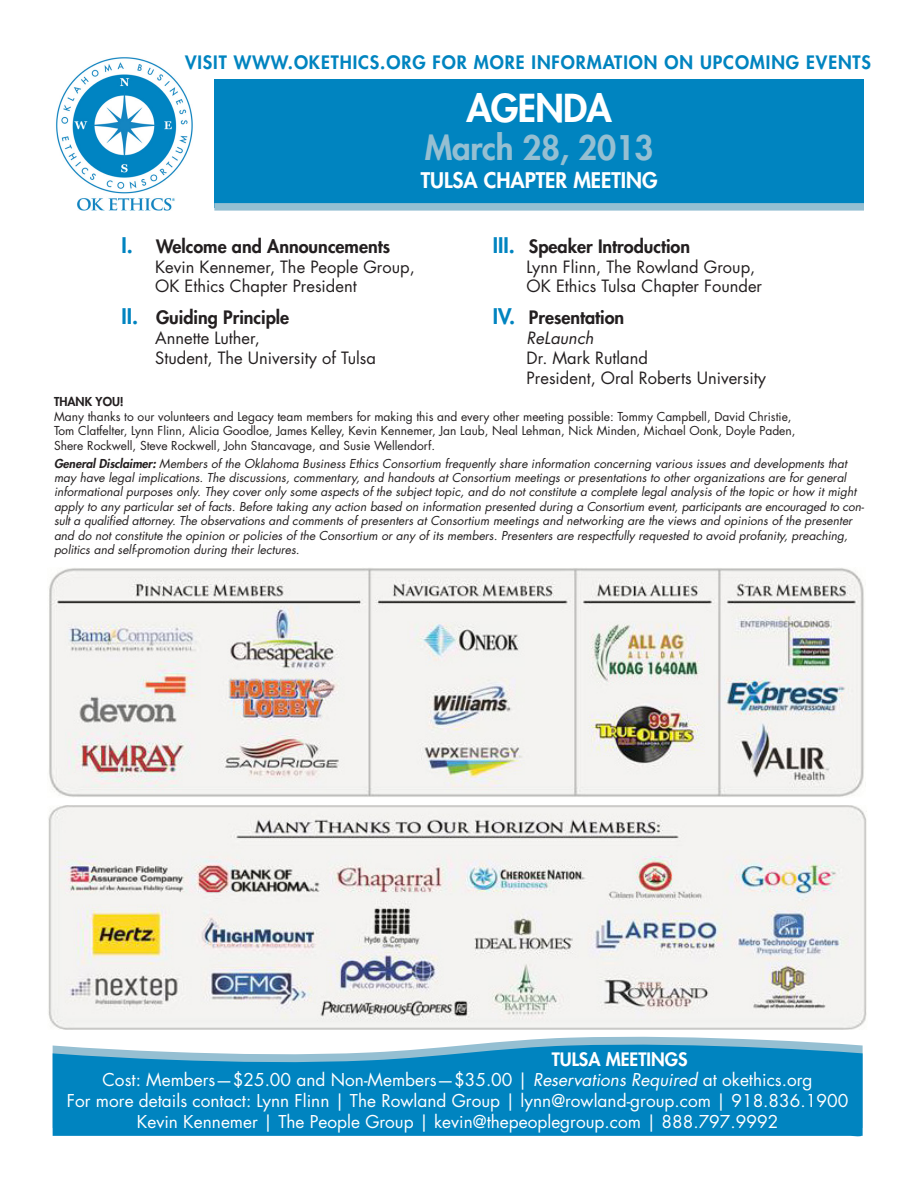
<style>
.page{position:relative;width:918px;height:1188px;background:#fff}
.page>*{position:absolute;margin:0;border:0;box-sizing:border-box;transform-origin:0 0}
.t1{font:800 37.5px "Futura Std";letter-spacing:-.02em;color:#fff}
.t2{font:800 33px "Futura Std";letter-spacing:-.01em;color:#95bfd2}
.t3{font:800 21px "Futura Std";color:#fff}
.t4{font:800 18px "Futura Std";color:#231f20}
.t5{font:800 18px "Futura Std";letter-spacing:.05em;color:#0084c0}
.t6{font:800 18px "Futura Std";color:#fff}
.t7{font:17.25px "Futura Std";color:#fff}
.t8{font:16.5px/19.8px "Futura Std";color:#231f20}
.t9{font:italic 12px/14.4px "Futura Std";color:#231f20}
.t10{font:12px/14.7px "Futura Std";color:#231f20}
.t11{font:800 12px "Futura Std";color:#231f20}
.s1{font-size:21px;color:#0084c0}
.s2{font-style:italic}
.s3{font-weight:800}
</style>
<div class="page">
<img style="left:56px;top:57px;width:137px;height:154px">
<div style="left:214px;top:79px;width:650px;height:128px;background:#0084c0"></div>
<div style="left:214px;top:203px;width:650px;height:8px;background:#95bfd2"></div>
<svg style="left:479px;top:1036px;width:361px;height:8px;fill:#95bfd2"></svg>
<svg style="left:53px;top:1044px;width:810px;height:93px;background:#168ec4"></svg>
<img style="left:48px;top:806px;width:819px;height:224px">
<img style="left:49px;top:568px;width:815px;height:229px">
<p class="t5" style="left:185px;top:51px;width:688px">VISIT WWW.OKETHICS.ORG FOR MORE INFORMATION ON UPCOMING EVENTS</p>
<p class="t1" style="left:466px;top:85px;width:147px">AGENDA</p>
<p class="t2" style="left:425px;top:127px;width:230px">March 28, 2013</p>
<p class="t3" style="left:421px;top:167px;width:238px">TULSA CHAPTER MEETING</p>
<p class="t4" style="left:122px;top:235px;width:270px"><span class="s1">I.</span> Welcome and Announcements</p>
<p class="t8" style="left:155px;top:257px;width:261px">Kevin Kennemer, The People Group,<br>OK Ethics Chapter President</p>
<p class="t4" style="left:122px;top:306px;width:169px"><span class="s1">II.</span> Guiding Principle</p>
<p class="t8" style="left:155px;top:328px;width:222px">Annette Luther,<br>Student, The University of Tulsa</p>
<p class="t4" style="left:493px;top:235px;width:199px"><span class="s1">III.</span> Speaker Introduction</p>
<p class="t8" style="left:527px;top:257px;width:237px">Lynn Flinn, The Rowland Group,<br>OK Ethics Tulsa Chapter Founder</p>
<p class="t4" style="left:493px;top:306px;width:133px"><span class="s1">IV.</span> Presentation</p>
<p class="t8" style="left:527px;top:328px;width:241px"><span class="s2">ReLaunch<br></span>Dr. Mark Rutland<br>President, Oral Roberts University</p>
<p class="t11" style="left:54px;top:394px;width:71px">THANK YOU!</p>
<p class="t10" style="left:54px;top:409px;width:743px">Many thanks to our volunteers and Legacy team members for making this and every other meeting possible: Tommy Campbell, David Christie,<br>Tom Clatfelter, Lynn Flinn, Alicia Goodloe, James Kelley, Kevin Kennemer, Jan Laub, Neal Lehman, Nick Minden, Michael Oonk, Doyle Paden,<br>Shere Rockwell, Steve Rockwell, John Stancavage, and Susie Wellendorf.</p>
<p class="t9" style="left:54px;top:456px;width:812px"><span class="s3">General Disclaimer:</span> Members of the Oklahoma Business Ethics Consortium frequently share information concerning various issues and developments that may have legal implications. The discussions, commentary, and handouts at Consortium meetings or presentations to other organizations are for general informational purposes only. They cover only some aspects of the subject topic, and do not constitute a complete legal analysis of the topic or how it might apply to any particular set of facts. Before taking any action based on information presented during a Consortium event, participants are encouraged to con&shy;sult a qualified attorney. The observations and comments of presenters at Consortium meetings and networking are the views and opinions of the presenter and do not constitute the opinion or policies of the Consortium or any of its members. Presenters are respectfully requested to avoid profanity, preaching, politics and self-promotion during their lectures.</p>
<p class="t6" style="left:552px;top:1048px;width:137px">TULSA MEETINGS</p>
<p class="t7" style="left:103px;top:1069px;width:712px">Cost: Members—$25.00 and Non-Members—$35.00 | <span class="s2">Reservations Required</span> at okethics.org</p>
<p class="t7" style="left:67px;top:1090px;width:783px">For more details contact: Lynn Flinn | The Rowland Group | lynn@rowland-group.com | 918.836.1900</p>
<p class="t7" style="left:137px;top:1110px;width:643px">Kevin Kennemer | The People Group | kevin@thepeoplegroup.com | 888.797.9992</p>
</div>
